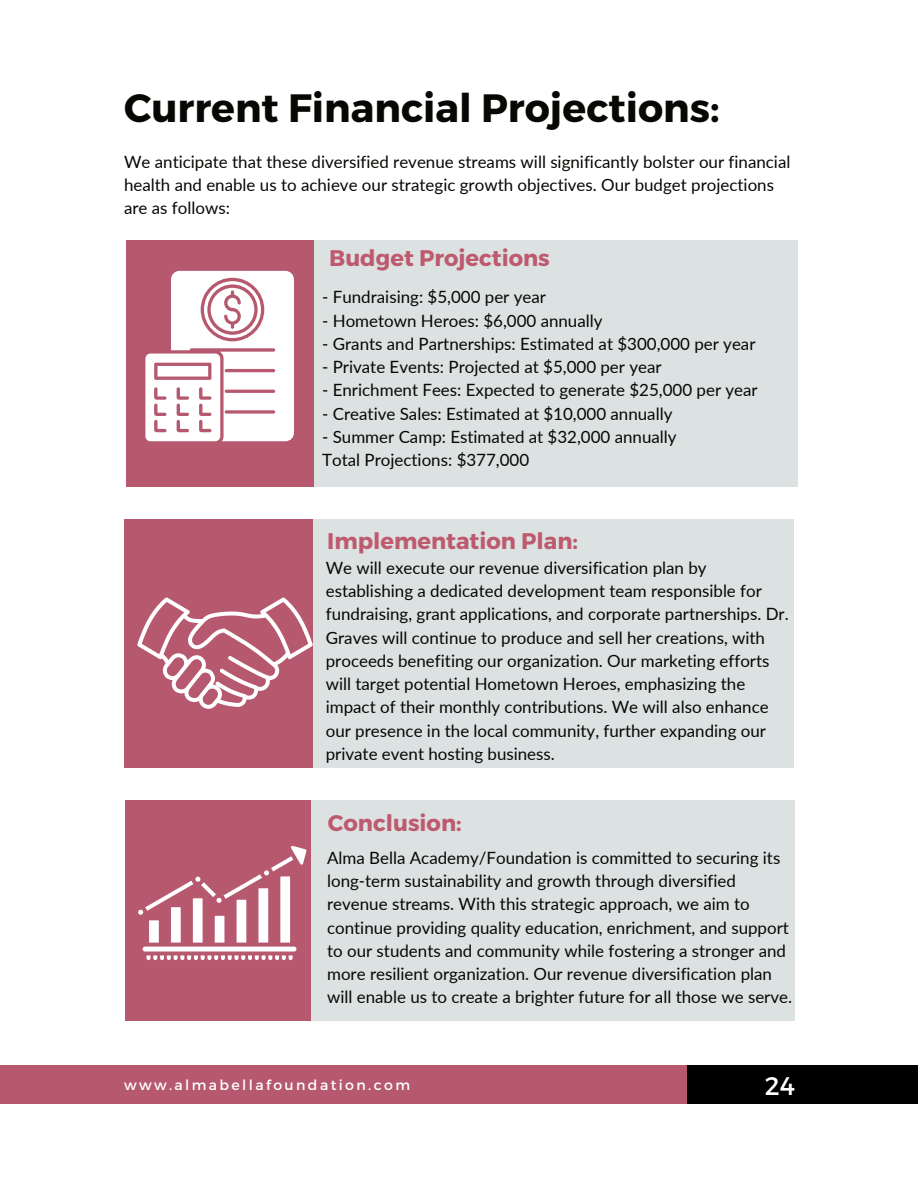
<style>
.page{position:relative;width:918px;height:1188px;background:#fff}
.page>*{position:absolute;margin:0;border:0;box-sizing:border-box;transform-origin:0 0}
.t1{font:700 39.45px "Montserrat";color:#080704}
.t2{font:25.35px "Montserrat";color:#fff}
.t3{font:700 22.5px "Montserrat";color:#be5a6e}
.t4{font:16.95px/23.2px "Lato";color:#080704}
.t5{font:14.1px "Montserrat";letter-spacing:.17em;color:#fff}
</style>
<div class="page">
<div style="left:687px;top:1065px;width:231px;height:39px;background:#000"></div>
<div style="left:0;top:1065px;width:687px;height:39px;background:#b6596f"></div>
<div style="left:126px;top:240px;width:189px;height:247px;background:#b6596f"></div>
<div style="left:311px;top:519px;width:483px;height:248px;background:#dce1e2"></div>
<div style="left:124px;top:519px;width:189px;height:248px;background:#b6596f"></div>
<div style="left:125px;top:800px;width:188px;height:220px;background:#b6596f"></div>
<div style="left:315px;top:240px;width:483px;height:247px;background:#dce1e2"></div>
<div style="left:311px;top:800px;width:484px;height:220px;background:#dce1e2"></div>
<svg style="left:145px;top:271px;width:149px;height:170px"></svg>
<svg style="left:137px;top:597px;width:176px;height:112px"></svg>
<svg style="left:138px;top:846px;width:169px;height:114px"></svg>
<h1 class="t1" style="left:124px;top:84px;width:597px">Current Financial Projections:</h1>
<p class="t4" style="left:124px;top:149px;width:668px">We anticipate that these diversified revenue streams will significantly bolster our financial health and enable us to achieve our strategic growth objectives. Our budget projections are as follows:</p>
<h3 class="t3" style="left:329px;top:244px;width:222px">Budget Projections</h3>
<p class="t4" style="left:322px;top:285px;width:225px">- Fundraising: $5,000 per year</p>
<p class="t4" style="left:322px;top:308px;width:282px">- Hometown Heroes: $6,000 annually</p>
<p class="t4" style="left:322px;top:331px;width:435px">- Grants and Partnerships: Estimated at $300,000 per year</p>
<p class="t4" style="left:322px;top:355px;width:341px">- Private Events: Projected at $5,000 per year</p>
<p class="t4" style="left:322px;top:378px;width:437px">- Enrichment Fees: Expected to generate $25,000 per year</p>
<p class="t4" style="left:322px;top:401px;width:352px">- Creative Sales: Estimated at $10,000 annually</p>
<p class="t4" style="left:322px;top:425px;width:356px">- Summer Camp: Estimated at $32,000 annually<br>Total Projections: $377,000</p>
<h3 class="t3" style="left:327px;top:527px;width:252px">Implementation Plan:</h3>
<p class="t4" style="left:326px;top:555px;width:464px">We will execute our revenue diversification plan by establishing a dedicated development team responsible for fundraising, grant applications, and corporate partnerships. Dr.<br>Graves will continue to produce and sell her creations, with proceeds benefiting our organization. Our marketing efforts will target potential Hometown Heroes, emphasizing the impact of their monthly contributions. We will also enhance our presence in the local community, further expanding our private event hosting business.</p>
<h3 class="t3" style="left:328px;top:809px;width:135px">Conclusion:</h3>
<p class="t4" style="left:327px;top:845px;width:467px">Alma Bella Academy/Foundation is committed to securing its long-term sustainability and growth through diversified revenue streams. With this strategic approach, we aim to continue providing quality education, enrichment, and support to our students and community while fostering a stronger and more resilient organization. Our revenue diversification plan will enable us to create a brighter future for all those we serve.</p>
<p class="t5" style="left:124px;top:1076px;width:288px">www.almabellafoundation.com</p>
<h2 class="t2" style="left:765px;top:1070px;width:32px">24</h2>
</div>
